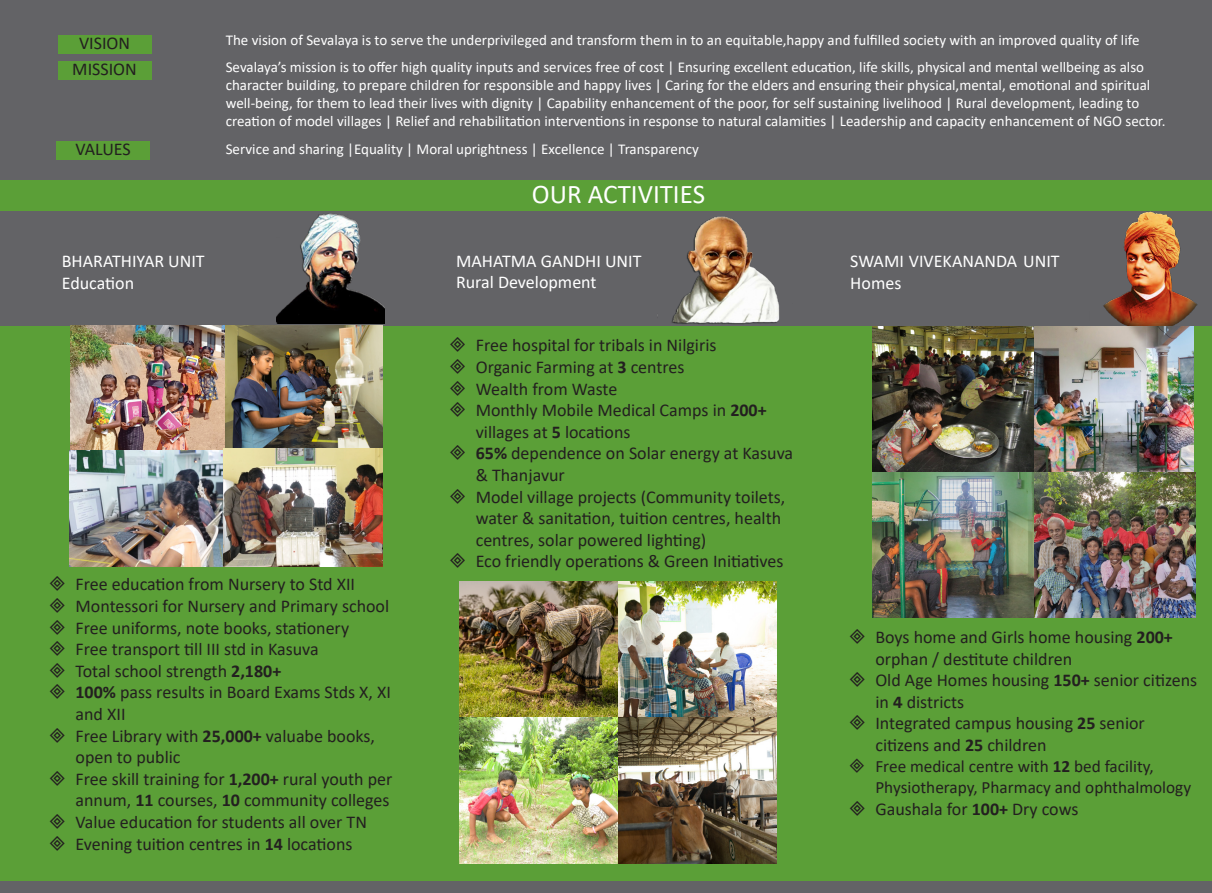
<style>
.page{position:relative;width:1212px;height:893px;background:#5b9f37}
.page>*{position:absolute;margin:0;border:0;box-sizing:border-box;transform-origin:0 0}
.t1{font:27px "Calibri";color:#fff}
.t2{font:18px/21.6px "Calibri";color:#231f20}
.t3{font:18px/21.6px "Calibri";color:#fff}
.t4{font:17.25px/21.6px "Calibri";color:#231f20}
.t5{font:15px/18px "Calibri";color:#fff}
.s1{font-weight:700}
</style>
<div class="page">
<div style="left:0;top:207px;width:1212px;height:118px;background:#636366"></div>
<div style="left:0;top:0;width:1212px;height:196px;background:#636366"></div>
<div style="left:0;top:180px;width:1212px;height:30px;background:#5b9f37"></div>
<div style="left:58px;top:35px;width:93px;height:19px;background:#5b9f37"></div>
<div style="left:56px;top:141px;width:94px;height:19px;background:#5b9f37"></div>
<div style="left:58px;top:61px;width:93px;height:19px;background:#5b9f37"></div>
<div style="left:0;top:881px;width:1212px;height:12px;background:#636366"></div>
<img style="left:276px;top:210px;width:108px;height:113px">
<img style="left:1090px;top:210px;width:108px;height:115px">
<img style="left:658px;top:210px;width:135px;height:114px">
<img style="left:71px;top:326px;width:155px;height:123px">
<img style="left:225px;top:325px;width:158px;height:123px">
<img style="left:70px;top:449px;width:312px;height:118px">
<img style="left:459px;top:582px;width:318px;height:282px">
<img style="left:873px;top:327px;width:161px;height:146px">
<img style="left:873px;top:473px;width:322px;height:145px">
<img style="left:1034px;top:327px;width:159px;height:146px">
<p class="t2" style="left:79px;top:31px;width:53px">VISION</p>
<p class="t2" style="left:72px;top:57px;width:66px">MISSION</p>
<p class="t2" style="left:75px;top:137px;width:57px">VALUES</p>
<p class="t3" style="left:62px;top:250px;width:144px">BHARATHIYAR UNIT<br>Education</p>
<p class="t5" style="left:226px;top:30px;width:915px">The vision of Sevalaya is to serve the underprivileged and transform them in to an equitable,happy and fulfilled society with an improved quality of life</p>
<p class="t5" style="left:226px;top:58px;width:941px">Sevalaya’s mission is to offer high quality inputs and services free of cost | Ensuring excellent education, life skills, physical and mental wellbeing as also character building, to prepare children for responsible and happy lives | Caring for the elders and ensuring their physical,mental, emotional and spiritual well-being, for them to lead their lives with dignity | Capability enhancement of the poor, for self sustaining livelihood | Rural development, leading to creation of model villages | Relief and rehabilitation interventions in response to natural calamities | Leadership and capacity enhancement of NGO sector.</p>
<p class="t5" style="left:226px;top:140px;width:475px">Service and sharing |Equality | Moral uprightness | Excellence | Transparency</p>
<p class="t1" style="left:532px;top:175px;width:175px">OUR ACTIVITIES</p>
<p class="t3" style="left:456px;top:249px;width:187px">MAHATMA GANDHI UNIT</p>
<p class="t3" style="left:456px;top:271px;width:142px">Rural Development</p>
<p class="t2" style="left:476px;top:334px;width:242px">Free hospital for tribals in Nilgiris</p>
<p class="t2" style="left:476px;top:356px;width:210px">Organic Farming at <span class="s1">3</span> centres</p>
<p class="t2" style="left:476px;top:377px;width:143px">Wealth from Waste</p>
<p class="t2" style="left:476px;top:399px;width:292px">Monthly Mobile Medical Camps in <span class="s1">200+ </span>villages at <span class="s1">5</span> locations</p>
<p class="t2" style="left:476px;top:442px;width:319px"><span class="s1">65%</span> dependence on Solar energy at Kasuva &amp; Thanjavur</p>
<p class="t2" style="left:476px;top:485px;width:311px">Model village projects (Community toilets, water &amp; sanitation, tuition centres, health centres, solar powered lighting)</p>
<p class="t2" style="left:476px;top:550px;width:309px">Eco friendly operations &amp; Green Initiatives</p>
<p class="t3" style="left:850px;top:250px;width:211px">SWAMI VIVEKANANDA UNIT<br>Homes</p>
<p class="t2" style="left:76px;top:573px;width:281px">Free education from Nursery to Std XII</p>
<p class="t2" style="left:76px;top:595px;width:315px">Montessori for Nursery and Primary school</p>
<p class="t2" style="left:76px;top:616px;width:275px">Free uniforms, note books, stationery</p>
<p class="t2" style="left:76px;top:638px;width:245px">Free transport till III std in Kasuva</p>
<p class="t2" style="left:76px;top:660px;width:207px">Total school strength <span class="s1">2,180+</span></p>
<p class="t2" style="left:76px;top:681px;width:317px"><span class="s1">100%</span> pass results in Board Exams Stds X, XI and XII</p>
<p class="t2" style="left:76px;top:724px;width:301px">Free Library with <span class="s1">25,000+</span> valuabe books, open to public</p>
<p class="t2" style="left:76px;top:768px;width:318px">Free skill training for <span class="s1">1,200+</span> rural youth per annum, <span class="s1">11</span> courses, <span class="s1">10</span> community colleges</p>
<p class="t2" style="left:76px;top:811px;width:293px">Value education for students all over TN</p>
<p class="t2" style="left:76px;top:832px;width:279px">Evening tuition centres in <span class="s1">14</span> locations</p>
<p class="t2" style="left:875px;top:626px;width:299px">Boys home and Girls home housing <span class="s1">200+ </span>orphan / destitute children</p>
<p class="t2" style="left:875px;top:669px;width:323px">Old Age Homes housing <span class="s1">150+</span> senior citizens in <span class="s1">4</span> districts</p>
<p class="t2" style="left:875px;top:712px;width:271px">Integrated campus housing <span class="s1">25</span> senior citizens and <span class="s1">25</span> children</p>
<p class="t4" style="left:875px;top:755px;width:317px">Free medical centre with <span class="s1">12</span> bed facility,<br>Physiotherapy, Pharmacy and ophthalmology</p>
<p class="t2" style="left:875px;top:798px;width:205px">Gaushala for <span class="s1">100+</span> Dry cows</p>
</div>
